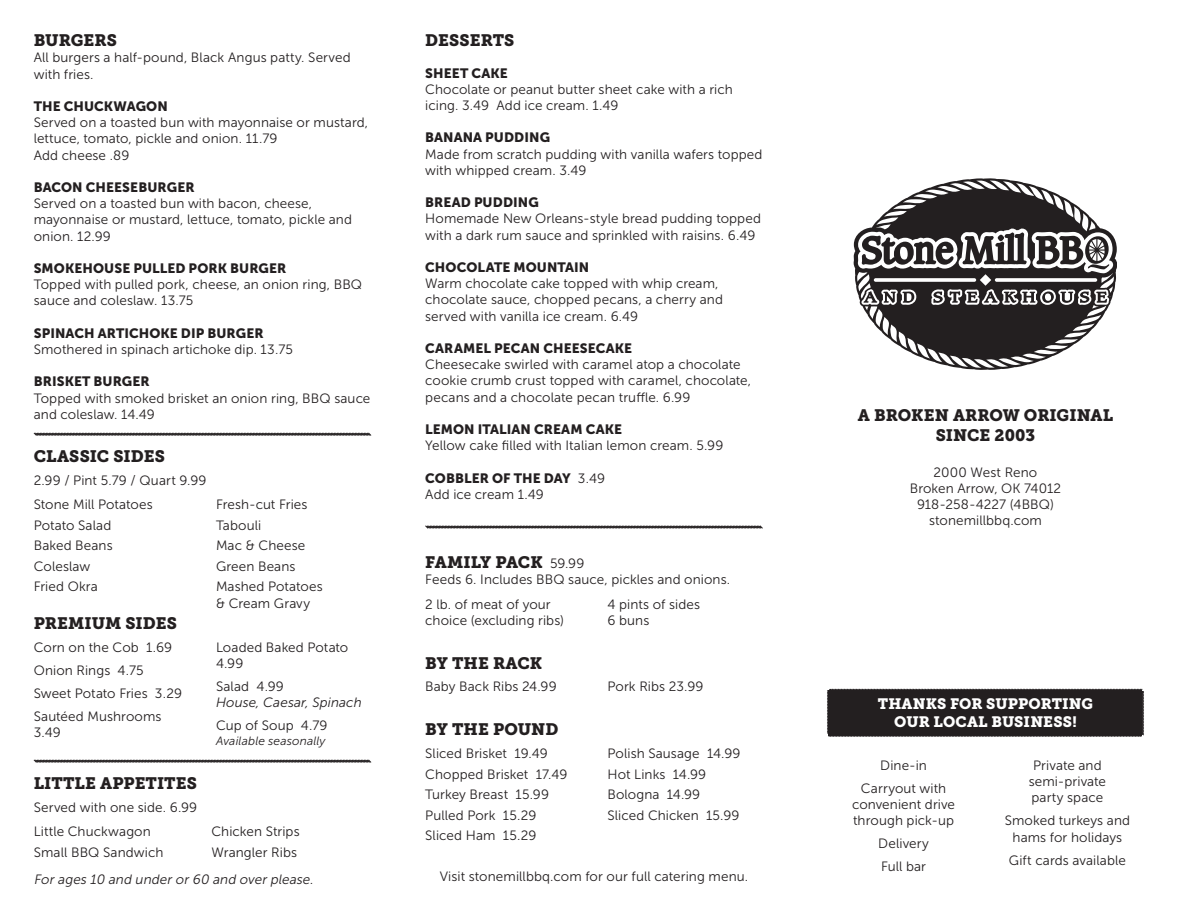
<style>
.page{position:relative;width:1188px;height:918px;background:#fff}
.page>*{position:absolute;margin:0;border:0;box-sizing:border-box;transform-origin:0 0}
.t1{font:16.5px "Museo Slab 900";color:#231f20}
.t2{font:15px/18px "Museo Slab 900";letter-spacing:.005em;color:#fff;text-align:center}
.t3{font:13.5px/16.2px "Museo Sans 300";letter-spacing:.005em;color:#231f20}
.t4{font:13.5px "Museo Sans 900";letter-spacing:.005em;color:#231f20}
.t5{font:italic 13.5px "Museo Sans 300";color:#231f20}
.t6{font:italic 13.5px/16.2px "Museo Sans 300";letter-spacing:.01em;color:#231f20}
.t7{font:italic 12px "Museo Sans 300";letter-spacing:.01em;color:#231f20}
.s1{font-style:normal}
.s2{font-family:"Museo Sans 300"}
.s3{font-family:"Museo Sans 300";font-size:13.5px}
</style>
<div class="page">
<svg style="left:854px;top:178px;width:263px;height:192px;fill:#231f20"></svg>
<svg style="left:862px;top:236px;width:92px;height:29px"></svg>
<svg style="left:963px;top:232px;width:64px;height:33px"></svg>
<svg style="left:1036px;top:236px;width:73px;height:33px"></svg>
<svg style="left:863px;top:291px;width:14px;height:12px"></svg>
<svg style="left:883px;top:292px;width:13px;height:11px"></svg>
<svg style="left:902px;top:292px;width:12px;height:11px"></svg>
<svg style="left:933px;top:291px;width:10px;height:12px"></svg>
<svg style="left:950px;top:291px;width:10px;height:12px"></svg>
<svg style="left:967px;top:291px;width:11px;height:12px"></svg>
<svg style="left:984px;top:291px;width:14px;height:13px"></svg>
<svg style="left:1004px;top:292px;width:12px;height:11px"></svg>
<svg style="left:1022px;top:292px;width:14px;height:11px"></svg>
<svg style="left:1042px;top:291px;width:12px;height:12px"></svg>
<svg style="left:1060px;top:292px;width:13px;height:11px"></svg>
<svg style="left:1080px;top:291px;width:9px;height:12px"></svg>
<svg style="left:1096px;top:291px;width:11px;height:12px"></svg>
<svg style="left:33px;top:432px;width:339px;height:4px"></svg>
<svg style="left:33px;top:759px;width:339px;height:4px"></svg>
<svg style="left:425px;top:525px;width:338px;height:4px"></svg>
<div style="left:827px;top:688px;width:317px;height:49px;background:#231f20"></div>
<p class="t1" style="left:34px;top:31px;width:85px">BURGERS</p>
<p class="t3" style="left:34px;top:50px;width:318px">All burgers a half-pound, Black Angus patty. Served with fries.</p>
<p class="t4" style="left:34px;top:99px;width:136px">THE CHUCKWAGON</p>
<p class="t3" style="left:34px;top:114px;width:336px">Served on a toasted bun with mayonnaise or mustard, lettuce, tomato, pickle and onion. 11.79</p>
<p class="t3" style="left:34px;top:147px;width:97px">Add cheese .89</p>
<p class="t4" style="left:34px;top:180px;width:162px">BACON CHEESEBURGER</p>
<p class="t3" style="left:34px;top:195px;width:320px">Served on a toasted bun with bacon, cheese, mayonnaise or mustard, lettuce, tomato, pickle and onion. 12.99</p>
<p class="t4" style="left:34px;top:261px;width:254px">SMOKEHOUSE PULLED PORK BURGER</p>
<p class="t3" style="left:34px;top:276px;width:330px">Topped with pulled pork, cheese, an onion ring, BBQ sauce and coleslaw. 13.75</p>
<p class="t4" style="left:34px;top:325px;width:232px">SPINACH ARTICHOKE DIP BURGER</p>
<p class="t3" style="left:34px;top:341px;width:261px">Smothered in spinach artichoke dip. 13.75</p>
<p class="t4" style="left:34px;top:374px;width:118px">BRISKET BURGER</p>
<p class="t3" style="left:34px;top:390px;width:338px">Topped with smoked brisket an onion ring, BBQ sauce and coleslaw. 14.49</p>
<p class="t1" style="left:34px;top:447px;width:133px">CLASSIC SIDES</p>
<p class="t3" style="left:34px;top:472px;width:174px">2.99 / Pint 5.79 / Quart 9.99</p>
<p class="t3" style="left:34px;top:497px;width:120px">Stone Mill Potatoes</p>
<p class="t3" style="left:34px;top:517px;width:79px">Potato Salad</p>
<p class="t3" style="left:34px;top:538px;width:80px">Baked Beans</p>
<p class="t3" style="left:34px;top:558px;width:58px">Coleslaw</p>
<p class="t3" style="left:34px;top:579px;width:66px">Fried Okra</p>
<p class="t1" style="left:34px;top:614px;width:145px">PREMIUM SIDES</p>
<p class="t3" style="left:34px;top:639px;width:140px">Corn on the Cob 1.69</p>
<p class="t3" style="left:34px;top:662px;width:111px">Onion Rings 4.75</p>
<p class="t3" style="left:34px;top:685px;width:150px">Sweet Potato Fries 3.29</p>
<p class="t3" style="left:34px;top:708px;width:129px">Sautéed Mushrooms<br>3.49</p>
<p class="t3" style="left:216px;top:497px;width:93px">Fresh-cut Fries</p>
<p class="t3" style="left:216px;top:517px;width:47px">Tabouli</p>
<p class="t3" style="left:216px;top:538px;width:91px">Mac &amp; Cheese</p>
<p class="t3" style="left:216px;top:558px;width:81px">Green Beans</p>
<p class="t3" style="left:216px;top:579px;width:108px">Mashed Potatoes &amp; Cream Gravy</p>
<p class="t3" style="left:216px;top:639px;width:134px">Loaded Baked Potato<br>4.99</p>
<p class="t6" style="left:216px;top:679px;width:147px"><span class="s1">Salad 4.99<br></span>House, Caesar, Spinach</p>
<p class="t3" style="left:216px;top:718px;width:113px">Cup of Soup 4.79</p>
<p class="t7" style="left:216px;top:734px;width:111px">Available seasonally</p>
<p class="t1" style="left:34px;top:774px;width:165px">LITTLE APPETITES</p>
<p class="t3" style="left:34px;top:799px;width:165px">Served with one side. 6.99</p>
<p class="t3" style="left:34px;top:823px;width:119px">Little Chuckwagon</p>
<p class="t3" style="left:34px;top:844px;width:131px">Small BBQ Sandwich</p>
<p class="t3" style="left:212px;top:823px;width:90px">Chicken Strips</p>
<p class="t3" style="left:212px;top:844px;width:87px">Wrangler Ribs</p>
<p class="t5" style="left:34px;top:872px;width:284px">For ages 10 and under or 60 and over please.</p>
<p class="t1" style="left:425px;top:31px;width:91px">DESSERTS</p>
<p class="t4" style="left:425px;top:65px;width:84px">SHEET CAKE</p>
<p class="t3" style="left:425px;top:81px;width:309px">Chocolate or peanut butter sheet cake with a rich icing. 3.49 Add ice cream. 1.49</p>
<p class="t4" style="left:425px;top:130px;width:126px">BANANA PUDDING</p>
<p class="t3" style="left:425px;top:146px;width:339px">Made from scratch pudding with vanilla wafers topped with whipped cream. 3.49</p>
<p class="t4" style="left:425px;top:195px;width:115px">BREAD PUDDING</p>
<p class="t3" style="left:425px;top:211px;width:337px">Homemade New Orleans-style bread pudding topped with a dark rum sauce and sprinkled with raisins. 6.49</p>
<p class="t4" style="left:425px;top:260px;width:166px">CHOCOLATE MOUNTAIN</p>
<p class="t3" style="left:425px;top:276px;width:299px">Warm chocolate cake topped with whip cream, chocolate sauce, chopped pecans, a cherry and served with vanilla ice cream. 6.49</p>
<p class="t4" style="left:425px;top:341px;width:208px">CARAMEL PECAN CHEESECAKE</p>
<p class="t3" style="left:425px;top:357px;width:327px">Cheesecake swirled with caramel atop a chocolate cookie crumb crust topped with caramel, chocolate, pecans and a chocolate pecan truffle. 6.99</p>
<p class="t4" style="left:425px;top:422px;width:198px">LEMON ITALIAN CREAM CAKE</p>
<p class="t3" style="left:425px;top:438px;width:300px">Yellow cake filled with Italian lemon cream. 5.99</p>
<p class="t4" style="left:425px;top:470px;width:181px">COBBLER OF THE DAY <span class="s2">3.49</span></p>
<p class="t3" style="left:425px;top:486px;width:120px">Add ice cream 1.49</p>
<p class="t1" style="left:425px;top:552px;width:161px">FAMILY PACK <span class="s3">59.99</span></p>
<p class="t3" style="left:425px;top:571px;width:307px">Feeds 6. Includes BBQ sauce, pickles and onions.</p>
<p class="t3" style="left:425px;top:596px;width:140px">2 lb. of meat of your choice (excluding ribs)</p>
<p class="t3" style="left:608px;top:596px;width:94px">4 pints of sides</p>
<p class="t3" style="left:608px;top:612px;width:43px">6 buns</p>
<p class="t1" style="left:425px;top:653px;width:118px">BY THE RACK</p>
<p class="t3" style="left:425px;top:679px;width:133px">Baby Back Ribs 24.99</p>
<p class="t3" style="left:608px;top:679px;width:98px">Pork Ribs 23.99</p>
<p class="t1" style="left:425px;top:720px;width:135px">BY THE POUND</p>
<p class="t3" style="left:425px;top:745px;width:124px">Sliced Brisket 19.49</p>
<p class="t3" style="left:425px;top:766px;width:144px">Chopped Brisket 17.49</p>
<p class="t3" style="left:425px;top:786px;width:125px">Turkey Breast 15.99</p>
<p class="t3" style="left:425px;top:807px;width:113px">Pulled Pork 15.29</p>
<p class="t3" style="left:425px;top:827px;width:113px">Sliced Ham 15.29</p>
<p class="t3" style="left:608px;top:745px;width:134px">Polish Sausage 14.99</p>
<p class="t3" style="left:608px;top:766px;width:100px">Hot Links 14.99</p>
<p class="t3" style="left:608px;top:786px;width:94px">Bologna 14.99</p>
<p class="t3" style="left:608px;top:807px;width:134px">Sliced Chicken 15.99</p>
<p class="t3" style="left:440px;top:869px;width:310px">Visit stonemillbbq.com for our full catering menu.</p>
<p class="t1" style="left:858px;top:406px;width:257px">A BROKEN ARROW ORIGINAL</p>
<p class="t1" style="left:936px;top:425px;width:101px">SINCE 2003</p>
<p class="t3" style="left:934px;top:464px;width:105px">2000 West Reno</p>
<p class="t3" style="left:910px;top:480px;width:153px">Broken Arrow, OK 74012</p>
<p class="t3" style="left:917px;top:496px;width:138px">918-258-4227 (4BBQ)</p>
<p class="t3" style="left:929px;top:513px;width:114px">stonemillbbq.com</p>
<p class="t2" style="left:878px;top:695px;width:217px">THANKS FOR SUPPORTING<br>OUR LOCAL BUSINESS!</p>
<p class="t3" style="left:880px;top:757px;width:48px">Dine-in</p>
<p class="t3" style="left:852px;top:780px;width:105px;text-align:center">Carryout with convenient drive through pick-up</p>
<p class="t3" style="left:878px;top:836px;width:52px">Delivery</p>
<p class="t3" style="left:881px;top:859px;width:47px">Full bar</p>
<p class="t3" style="left:1029px;top:757px;width:79px;text-align:center">Private and semi-private party space</p>
<p class="t3" style="left:1005px;top:813px;width:127px;text-align:center">Smoked turkeys and hams for holidays</p>
<p class="t3" style="left:1009px;top:852px;width:119px">Gift cards available</p>
</div>
